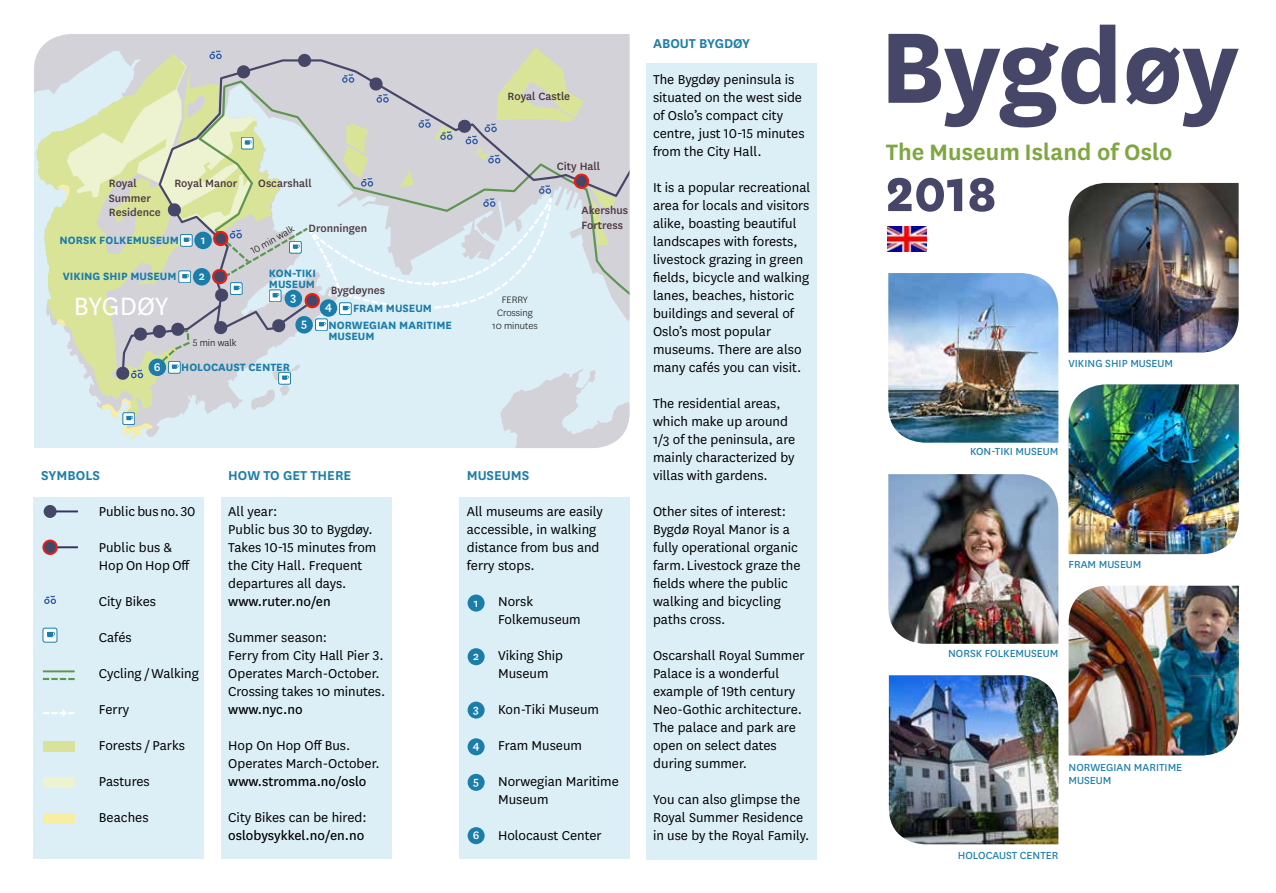
<style>
.page{position:relative;width:1276px;height:893px;background:#fff}
.page>*{position:absolute;margin:0;border:0;box-sizing:border-box;transform-origin:0 0}
.t1{font:700 117px "National";letter-spacing:-.005em;color:#464668}
.t2{font:800 55.35px "National";color:#464668}
.t3{font:29.4px "National";letter-spacing:-.01em;color:#fff}
.t4{font:600 25.95px "National";color:#7ea741}
.t5{font:15px/18px "National";color:#000}
.t6{font:15px "National";color:#000}
.t7{font:600 15px "National";color:#1b7eaa}
.t8{font:500 13.2px "National";color:#fff}
.t9{font:500 12.75px "National";color:#fff}
.t10{font:700 12.3px/10.8px "National";color:#1b7eaa}
.t11{font:500 12.3px/14.9px "National";color:#4d3a40}
.t12{font:12px/13.5px "National";color:#1b7eaa}
.t13{font:300 10.8px/13px "National";color:#000;text-align:center}
</style>
<div class="page">
<div style="left:34px;top:497px;width:170px;height:362px;background:#dceff6"></div>
<div style="left:459px;top:497px;width:170px;height:362px;background:#dceff6"></div>
<div style="left:221px;top:497px;width:170px;height:362px;background:#dceff6"></div>
<div style="left:646px;top:64px;width:171px;height:796px;background:#dceff6"></div>
<svg style="left:34px;top:34px;width:595px;height:411px;background:#d6d6dd"></svg>
<svg style="left:36px;top:54px;width:19px;height:363px;background:#dae9de"></svg>
<svg style="left:55px;top:48px;width:574px;height:400px;background:#d3dcd7"></svg>
<hr style="left:43px;top:670px;width:32px;height:2px;background:#5d9652">
<hr style="left:46px;top:510px;width:32px;height:2px;background:#336">
<hr style="left:46px;top:546px;width:32px;height:2px;background:#336">
<svg style="left:44px;top:678px;width:30px;height:2px"></svg>
<div style="left:44px;top:505px;width:13px;height:13px;background:#434867;border-radius:50%"></div>
<div style="left:43px;top:541px;width:14px;height:13px;background:#434867;border-radius:50%"></div>
<div style="left:42px;top:540px;width:16px;height:15px;border:2px solid #e41f13;border-radius:50%"></div>
<svg style="left:44px;top:596px;width:12px;height:8px"></svg>
<div style="left:43px;top:741px;width:31px;height:10px;background:#d9e298"></div>
<div style="left:43px;top:777px;width:31px;height:10px;background:#edf2d0"></div>
<div style="left:43px;top:813px;width:31px;height:11px;background:#f7eea3"></div>
<div style="left:467px;top:595px;width:17px;height:17px;background:#1b7eaa;border-radius:50%"></div>
<div style="left:467px;top:648px;width:17px;height:17px;background:#1b7eaa;border-radius:50%"></div>
<div style="left:467px;top:702px;width:17px;height:17px;background:#1b7eaa;border-radius:50%"></div>
<div style="left:467px;top:738px;width:17px;height:17px;background:#1b7eaa;border-radius:50%"></div>
<div style="left:467px;top:774px;width:17px;height:17px;background:#1b7eaa;border-radius:50%"></div>
<div style="left:467px;top:827px;width:17px;height:17px;background:#1b7eaa;border-radius:50%"></div>
<svg style="left:44px;top:710px;width:30px;height:7px"></svg>
<svg style="left:43px;top:628px;width:14px;height:14px"></svg>
<div style="left:43px;top:628px;width:14px;height:14px;border:1px solid #1b7eaa;border-radius:2px"></div>
<svg style="left:45px;top:632px;width:10px;height:7px"></svg>
<img style="left:888px;top:227px;width:38px;height:25px">
<img style="left:1068px;top:586px;width:171px;height:170px">
<img style="left:1068px;top:384px;width:170px;height:170px">
<img style="left:1068px;top:183px;width:170px;height:170px">
<img style="left:888px;top:474px;width:170px;height:170px">
<img style="left:889px;top:675px;width:169px;height:169px">
<img style="left:888px;top:273px;width:170px;height:170px">
<p class="t11" style="left:109px;top:175px;width:53px">Royal<br>Summer<br>Residence</p>
<p class="t11" style="left:174px;top:175px;width:65px">Royal Manor</p>
<p class="t11" style="left:258px;top:175px;width:55px">Oscarshall</p>
<p class="t11" style="left:507px;top:88px;width:64px">Royal Castle</p>
<p class="t11" style="left:557px;top:158px;width:45px">City Hall</p>
<p class="t11" style="left:581px;top:202px;width:48px">Akershus</p>
<p class="t10" style="left:60px;top:234px;width:121px">NORSK FOLKEMUSEUM</p>
<p class="t10" style="left:63px;top:270px;width:115px">VIKING SHIP MUSEUM</p>
<h3 class="t3" style="left:74px;top:287px;width:96px">BYGDØY</h3>
<p class="t8" style="left:201px;top:231px;width:6px">1</p>
<p class="t8" style="left:199px;top:267px;width:8px">2</p>
<p class="t13" style="left:193px;top:336px;width:45px">5 min walk</p>
<p class="t13" style="left:248px;top:245px;width:50px;rotate:-29deg">10 min walk</p>
<p class="t11" style="left:309px;top:220px;width:60px">Dronningen</p>
<p class="t11" style="left:581px;top:217px;width:43px">Fortress</p>
<p class="t10" style="left:269px;top:267px;width:49px">KON-TIKI<br>MUSEUM</p>
<p class="t8" style="left:290px;top:288px;width:8px">3</p>
<p class="t8" style="left:301px;top:314px;width:8px">5</p>
<p class="t11" style="left:331px;top:282px;width:56px">Bygdøynes</p>
<p class="t8" style="left:325px;top:297px;width:8px">4</p>
<p class="t10" style="left:328px;top:299px;width:125px;line-height:17.1px;text-align:center">FRAM MUSEUM<br>NORWEGIAN MARITIME</p>
<p class="t10" style="left:328px;top:330px;width:48px">MUSEUM</p>
<p class="t13" style="left:492px;top:293px;width:47px">FERRY<br>Crossing<br>10 minutes</p>
<p class="t8" style="left:154px;top:358px;width:8px">6</p>
<p class="t10" style="left:181px;top:361px;width:110px">HOLOCAUST CENTER</p>
<p class="t7" style="left:41px;top:465px;width:60px">SYMBOLS</p>
<p class="t7" style="left:228px;top:465px;width:124px">HOW TO GET THERE</p>
<p class="t5" style="left:228px;top:502px;width:150px">All year:<br>Public bus 30 to Bygdøy.<br>Takes 10-15 minutes from the City Hall. Frequent departures all days.</p>
<p class="t6" style="left:228px;top:591px;width:104px">www.ruter.no/en</p>
<p class="t5" style="left:228px;top:628px;width:158px">Summer season:<br>Ferry from City Hall Pier 3.<br>Operates March-October.<br>Crossing takes 10 minutes.</p>
<p class="t6" style="left:228px;top:699px;width:76px">www.nyc.no</p>
<p class="t5" style="left:228px;top:736px;width:153px">Hop On Hop Off Bus.<br>Operates March-October.</p>
<p class="t6" style="left:228px;top:771px;width:140px">www.stromma.no/oslo</p>
<p class="t5" style="left:228px;top:808px;width:140px">City Bikes can be hired:</p>
<p class="t6" style="left:228px;top:825px;width:138px">oslobysykkel.no/en.no</p>
<p class="t5" style="left:99px;top:502px;width:98px">Public bus no. 30</p>
<p class="t5" style="left:99px;top:538px;width:93px">Public bus &amp;<br>Hop On Hop Off</p>
<p class="t5" style="left:99px;top:592px;width:59px">City Bikes</p>
<p class="t5" style="left:99px;top:628px;width:34px">Cafés</p>
<p class="t5" style="left:99px;top:664px;width:101px">Cycling / Walking</p>
<p class="t5" style="left:99px;top:700px;width:32px">Ferry</p>
<p class="t5" style="left:99px;top:736px;width:88px">Forests / Parks</p>
<p class="t5" style="left:99px;top:772px;width:52px">Pastures</p>
<p class="t5" style="left:99px;top:808px;width:51px">Beaches</p>
<p class="t7" style="left:467px;top:465px;width:64px">MUSEUMS</p>
<p class="t5" style="left:467px;top:501px;width:138px">All museums are easily accessible, in walking distance from bus and ferry stops.</p>
<p class="t9" style="left:474px;top:594px;width:6px">1</p>
<p class="t9" style="left:473px;top:648px;width:7px">2</p>
<p class="t9" style="left:473px;top:700px;width:7px">3</p>
<p class="t9" style="left:473px;top:736px;width:8px">4</p>
<p class="t9" style="left:473px;top:772px;width:7px">5</p>
<p class="t9" style="left:473px;top:826px;width:8px">6</p>
<p class="t5" style="left:498px;top:591px;width:84px">Norsk<br>Folkemuseum</p>
<p class="t5" style="left:498px;top:645px;width:67px">Viking Ship<br>Museum</p>
<p class="t5" style="left:498px;top:699px;width:102px">Kon-Tiki Museum</p>
<p class="t5" style="left:498px;top:735px;width:85px">Fram Museum</p>
<p class="t5" style="left:498px;top:771px;width:122px">Norwegian Maritime<br>Museum</p>
<p class="t5" style="left:498px;top:825px;width:105px">Holocaust Center</p>
<p class="t7" style="left:653px;top:33px;width:99px">ABOUT BYGDØY</p>
<p class="t5" style="left:653px;top:70px;width:153px">The Bygdøy peninsula is situated on the west side of Oslo’s compact city centre, just 10-15 minutes from the City Hall.</p>
<p class="t5" style="left:653px;top:178px;width:159px">It is a popular recreational area for locals and visitors alike, boasting beautiful landscapes with forests, livestock grazing in green fields, bicycle and walking lanes, beaches, historic buildings and several of<br>Oslo’s most popular museums. There are also many cafés you can visit.</p>
<p class="t5" style="left:653px;top:394px;width:144px">The residential areas, which make up around<br>1/3 of the peninsula, are mainly characterized by villas with gardens.</p>
<p class="t5" style="left:653px;top:502px;width:149px">Other sites of interest:<br>Bygdø Royal Manor is a fully operational organic farm. Livestock graze the fields where the public walking and bicycling paths cross.</p>
<p class="t5" style="left:653px;top:646px;width:153px">Oscarshall Royal Summer<br>Palace is a wonderful example of 19th century<br>Neo-Gothic architecture.<br>The palace and park are open on select dates during summer.</p>
<p class="t5" style="left:653px;top:790px;width:158px">You can also glimpse the<br>Royal Summer Residence in use by the Royal Family.</p>
<h1 class="t1" style="left:879px;top:-16px;width:361px">Bygdøy</h1>
<h3 class="t4" style="left:886px;top:134px;width:288px">The Museum Island of Oslo</h3>
<h2 class="t2" style="left:886px;top:154px;width:112px">2018</h2>
<p class="t12" style="left:1068px;top:356px;width:106px">VIKING SHIP MUSEUM</p>
<p class="t12" style="left:970px;top:443px;width:90px">KON-TIKI MUSEUM</p>
<p class="t12" style="left:1068px;top:557px;width:75px">FRAM MUSEUM</p>
<p class="t12" style="left:948px;top:645px;width:112px">NORSK FOLKEMUSEUM</p>
<p class="t12" style="left:1068px;top:759px;width:115px">NORWEGIAN MARITIME<br>MUSEUM</p>
<p class="t12" style="left:958px;top:848px;width:102px">HOLOCAUST CENTER</p>
</div>
